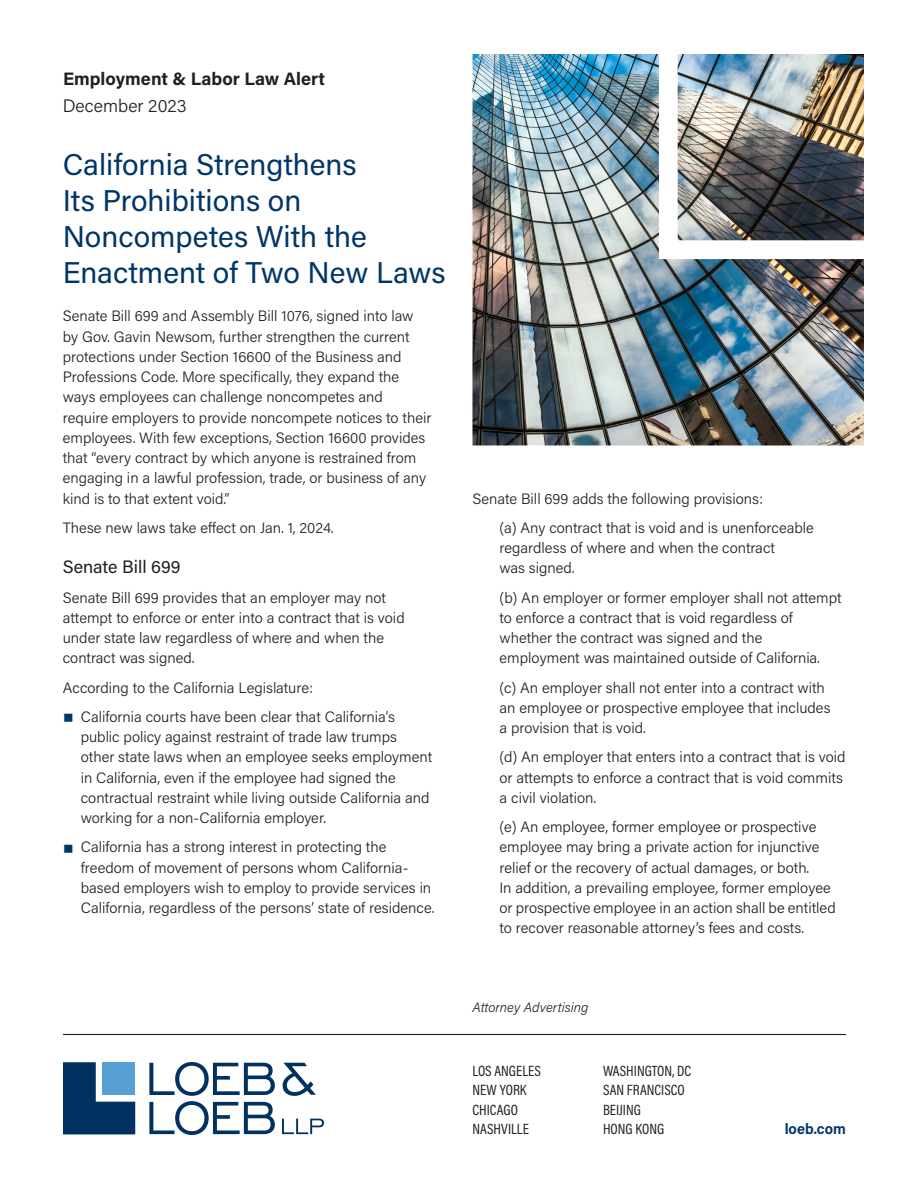
<style>
.page{position:relative;width:918px;height:1188px;background:#fff}
.page>*{position:absolute;margin:0;border:0;box-sizing:border-box;transform-origin:0 0}
._01_Title{font:30px/36px "Acumin Pro";color:#003667}
.t1{font:700 18px "Acumin Pro";color:#231f20}
._02_Body_Head{font:18px "Acumin Pro";color:#231f20}
._00c_Alert_Date{font:300 18px "Acumin Pro";color:#231f20}
._03a_Body{font:300 15px/20.2px "Acumin Pro";color:#231f20}
._10a_Footer_-_List_of_Cities{font:15px "Acumin Pro Cond";color:#231f20}
._10b_Footer_-_Website{font:700 15px "Acumin Pro Semi Cond";color:#003667}
._09f_Attorney_Advertising{font:italic 300 13.5px "Acumin Pro";color:#231f20}
.s1{font-weight:900;font-size:24px;color:#003667}
</style>
<div class="page">
<img style="left:472px;top:54px;width:392px;height:392px">
<img style="left:659px;top:54px;width:205px;height:205px">
<svg style="left:63px;top:1062px;width:72px;height:72px;background:#1d4872"></svg>
<div style="left:102px;top:1062px;width:33px;height:33px;background:#56a0d5"></div>
<svg style="left:283px;top:1063px;width:33px;height:33px"></svg>
<svg style="left:149px;top:1062px;width:126px;height:73px"></svg>
<svg style="left:282px;top:1119px;width:42px;height:15px"></svg>
<hr style="left:63px;top:1034px;width:783px;height:1px;background:#231f20">
<p class="t1" style="left:63px;top:66px;width:264px">Employment &amp; Labor Law Alert</p>
<p class="_00c_Alert_Date" style="left:63px;top:94px;width:125px">December 2023</p>
<p class="_01_Title" style="left:63px;top:146px;width:384px">California Strengthens<br>Its Prohibitions on<br>Noncompetes With the<br>Enactment of Two New Laws</p>
<p class="_03a_Body" style="left:63px;top:306px;width:370px">Senate Bill 699 and Assembly Bill 1076, signed into law by Gov. Gavin Newsom, further strengthen the current protections under Section 16600 of the Business and Professions Code. More specifically, they expand the ways employees can challenge noncompetes and require employers to provide noncompete notices to their employees. With few exceptions, Section 16600 provides that “every contract by which anyone is restrained from engaging in a lawful profession, trade, or business of any kind is to that extent void.”</p>
<p class="_03a_Body" style="left:63px;top:517px;width:272px">These new laws take effect on Jan. 1, 2024.</p>
<p class="_02_Body_Head" style="left:63px;top:555px;width:119px">Senate Bill 699</p>
<p class="_03a_Body" style="left:63px;top:587px;width:343px">Senate Bill 699 provides that an employer may not attempt to enforce or enter into a contract that is void under state law regardless of where and when the contract was signed.</p>
<p class="_03a_Body" style="left:63px;top:677px;width:252px">According to the California Legislature:</p>
<p class="_03a_Body" style="left:81px;top:706px;width:353px;text-indent:-18px"><span class="s1">■</span> California courts have been clear that California’s public policy against restraint of trade law trumps other state laws when an employee seeks employment in California, even if the employee had signed the contractual restraint while living outside California and working for a non-California employer.</p>
<p class="_03a_Body" style="left:81px;top:837px;width:355px;text-indent:-18px"><span class="s1">■</span> California has a strong interest in protecting the freedom of movement of persons whom California&shy;based employers wish to employ to provide services in California, regardless of the persons’ state of residence.</p>
<p class="_03a_Body" style="left:472px;top:488px;width:292px">Senate Bill 699 adds the following provisions:</p>
<p class="_03a_Body" style="left:500px;top:517px;width:316px">(a) Any contract that is void and is unenforceable regardless of where and when the contract<br>was signed.</p>
<p class="_03a_Body" style="left:500px;top:587px;width:344px">(b) An employer or former employer shall not attempt to enforce a contract that is void regardless of whether the contract was signed and the employment was maintained outside of California.</p>
<p class="_03a_Body" style="left:500px;top:677px;width:333px">(c) An employer shall not enter into a contract with an employee or prospective employee that includes a provision that is void.</p>
<p class="_03a_Body" style="left:500px;top:747px;width:348px">(d) An employer that enters into a contract that is void or attempts to enforce a contract that is void commits a civil violation.</p>
<p class="_03a_Body" style="left:499px;top:816px;width:338px">(e) An employee, former employee or prospective employee may bring a private action for injunctive relief or the recovery of actual damages, or both.<br>In addition, a prevailing employee, former employee or prospective employee in an action shall be entitled to recover reasonable attorney’s fees and costs.</p>
<p class="_09f_Attorney_Advertising" style="left:472px;top:998px;width:117px">Attorney Advertising</p>
<p class="_10a_Footer_-_List_of_Cities" style="left:472px;top:1061px;width:70px">LOS ANGELES</p>
<p class="_10a_Footer_-_List_of_Cities" style="left:472px;top:1080px;width:56px">NEW YORK</p>
<p class="_10a_Footer_-_List_of_Cities" style="left:472px;top:1100px;width:47px">CHICAGO</p>
<p class="_10a_Footer_-_List_of_Cities" style="left:472px;top:1119px;width:58px">NASHVILLE</p>
<p class="_10a_Footer_-_List_of_Cities" style="left:603px;top:1061px;width:90px">WASHINGTON, DC</p>
<p class="_10a_Footer_-_List_of_Cities" style="left:603px;top:1080px;width:83px">SAN FRANCISCO</p>
<p class="_10a_Footer_-_List_of_Cities" style="left:603px;top:1100px;width:40px">BEIJING</p>
<p class="_10a_Footer_-_List_of_Cities" style="left:603px;top:1119px;width:63px">HONG KONG</p>
<p class="_10b_Footer_-_Website" style="left:785px;top:1118px;width:63px">loeb.com</p>
</div>
